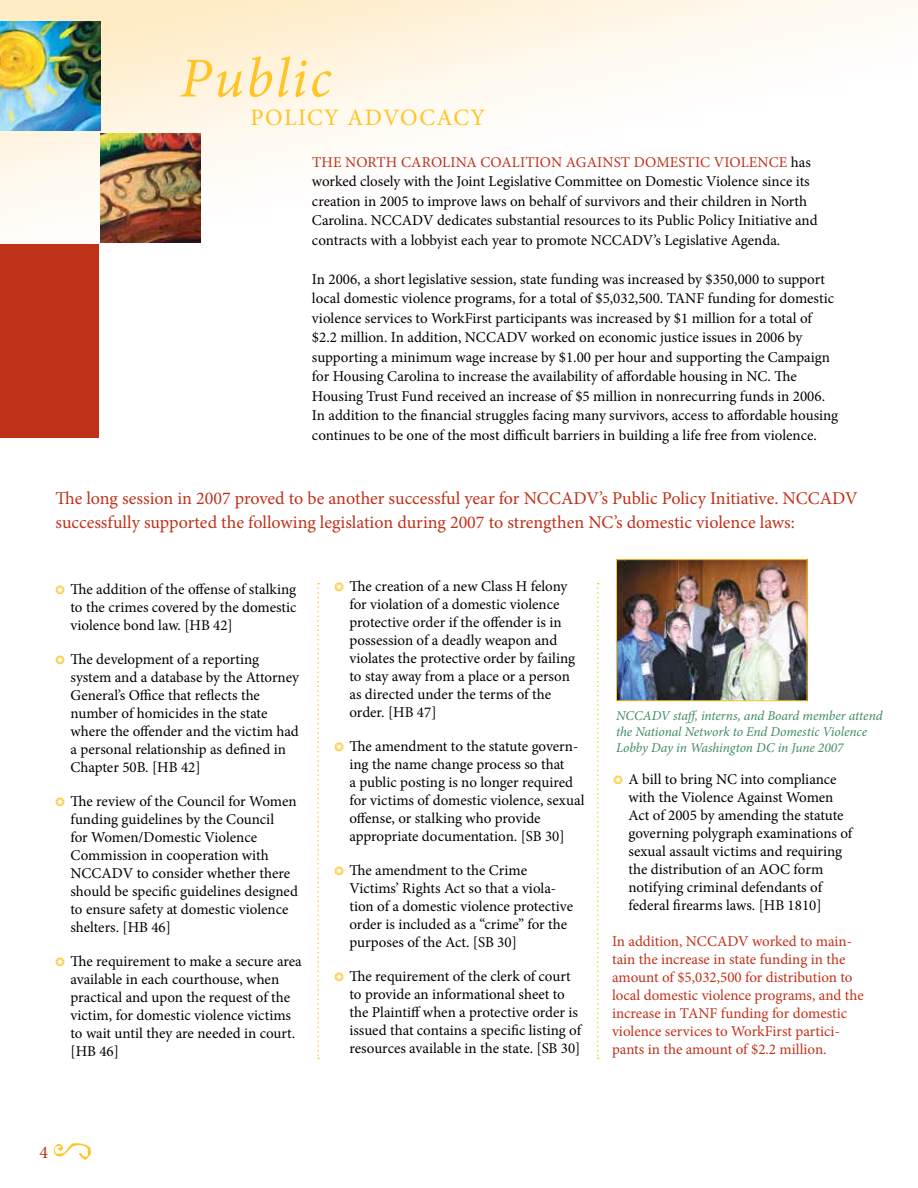
<style>
.page{position:relative;width:918px;height:1188px;background:#fff}
.page>*{position:absolute;margin:0;border:0;box-sizing:border-box;transform-origin:0 0}
.t1{font:italic 56.4px "Minion Pro";color:#ffc425}
.t2{font:23.55px "Minion Pro";letter-spacing:.06em;color:#ffc425}
.t3{font:18px/24px "Minion Pro";color:#c0311a}
.t4{font:15px/18px "Minion Pro";color:#000}
.t5{font:15px/18px "Minion Pro";letter-spacing:-.005em;color:#c0311a}
.t6{font:italic 13.5px/16.2px "Minion Pro";letter-spacing:-.005em;color:#408b65}
.s1{color:#c0311a}
</style>
<div class="page">
<img style="left:0;top:0;width:918px;height:216px">
<svg style="left:53px;top:1143px;width:38px;height:17px"></svg>
<div style="left:0;top:244px;width:99px;height:194px;background:#c0311a"></div>
<img style="left:0;top:21px;width:100px;height:109px">
<img style="left:100px;top:134px;width:101px;height:109px">
<img style="left:618px;top:561px;width:188px;height:138px">
<div style="left:616px;top:559px;width:192px;height:142px;border:1px solid #ffc425"></div>
<svg style="left:317px;top:583px;width:2px;height:476px"></svg>
<svg style="left:597px;top:583px;width:2px;height:476px"></svg>
<h1 class="t1" style="left:180px;top:40px;width:153px">Public</h1>
<h2 class="t2" style="left:251px;top:102px;width:236px">POLICY ADVOCACY</h2>
<p class="t4" style="left:312px;top:152px;width:507px;line-height:19.5px"><span class="s1">THE NORTH CAROLINA COALITION AGAINST DOMESTIC VIOLENCE</span> has worked closely with the Joint Legislative Committee on Domestic Violence since its creation in 2005 to improve laws on behalf of survivors and their children in North Carolina. NCCADV dedicates substantial resources to its Public Policy Initiative and contracts with a lobbyist each year to promote NCCADV’s Legislative Agenda.</p>
<p class="t4" style="left:312px;top:269px;width:528px;line-height:19.5px">In 2006, a short legislative session, state funding was increased by $350,000 to support local domestic violence programs, for a total of $5,032,500. TANF funding for domestic violence services to WorkFirst participants was increased by $1 million for a total of $2.2 million. In addition, NCCADV worked on economic justice issues in 2006 by supporting a minimum wage increase by $1.00 per hour and supporting the Campaign for Housing Carolina to increase the availability of affordable housing in NC. The Housing Trust Fund received an increase of $5 million in nonrecurring funds in 2006.<br>In addition to the financial struggles facing many survivors, access to affordable housing continues to be one of the most difficult barriers in building a life free from violence.</p>
<p class="t3" style="left:56px;top:486px;width:804px">The long session in 2007 proved to be another successful year for NCCADV’s Public Policy Initiative. NCCADV successfully supported the following legislation during 2007 to strengthen NC’s domestic violence laws:</p>
<p class="t4" style="left:71px;top:580px;width:228px;text-align:justify">The addition of the offense of stalking to the crimes covered by the domestic violence bond law. [HB 42]</p>
<p class="t4" style="left:71px;top:650px;width:230px">The development of a reporting system and a database by the Attorney<br>General’s Office that reflects the number of homicides in the state where the offender and the victim had a personal relationship as defined in<br>Chapter 50B. [HB 42]</p>
<p class="t4" style="left:71px;top:792px;width:229px">The review of the Council for Women funding guidelines by the Council<br>for Women/Domestic Violence<br>Commission in cooperation with<br>NCCADV to consider whether there should be specific guidelines designed to ensure safety at domestic violence shelters. [HB 46]</p>
<p class="t4" style="left:71px;top:953px;width:233px">The requirement to make a secure area available in each courthouse, when practical and upon the request of the victim, for domestic violence victims to wait until they are needed in court. [HB 46]</p>
<p class="t4" style="left:350px;top:577px;width:227px">The creation of a new Class H felony for violation of a domestic violence protective order if the offender is in possession of a deadly weapon and violates the protective order by failing to stay away from a place or a person as directed under the terms of the order. [HB 47]</p>
<p class="t4" style="left:350px;top:737px;width:236px">The amendment to the statute govern&shy;ing the name change process so that<br>a public posting is no longer required for victims of domestic violence, sexual offense, or stalking who provide appropriate documentation. [SB 30]</p>
<p class="t4" style="left:350px;top:861px;width:225px">The amendment to the Crime<br>Victims’ Rights Act so that a viola&shy;tion of a domestic violence protective order is included as a “crime” for the purposes of the Act. [SB 30]</p>
<p class="t4" style="left:350px;top:968px;width:235px">The requirement of the clerk of court to provide an informational sheet to the Plaintiff when a protective order is issued that contains a specific listing of resources available in the state. [SB 30]</p>
<p class="t6" style="left:616px;top:708px;width:268px">NCCADV staff, interns, and Board member attend the National Network to End Domestic Violence<br>Lobby Day in Washington DC in June 2007</p>
<p class="t4" style="left:629px;top:771px;width:227px">A bill to bring NC into compliance with the Violence Against Women Act of 2005 by amending the statute governing polygraph examinations of sexual assault victims and requiring the distribution of an AOC form notifying criminal defendants of federal firearms laws. [HB 1810]</p>
<p class="t5" style="left:612px;top:933px;width:253px">In addition, NCCADV worked to main&shy;tain the increase in state funding in the amount of $5,032,500 for distribution to local domestic violence programs, and the increase in TANF funding for domestic violence services to WorkFirst partici&shy;pants in the amount of $2.2 million.</p>
<p class="t3" style="left:39px;top:1140px;width:10px">4</p>
</div>
